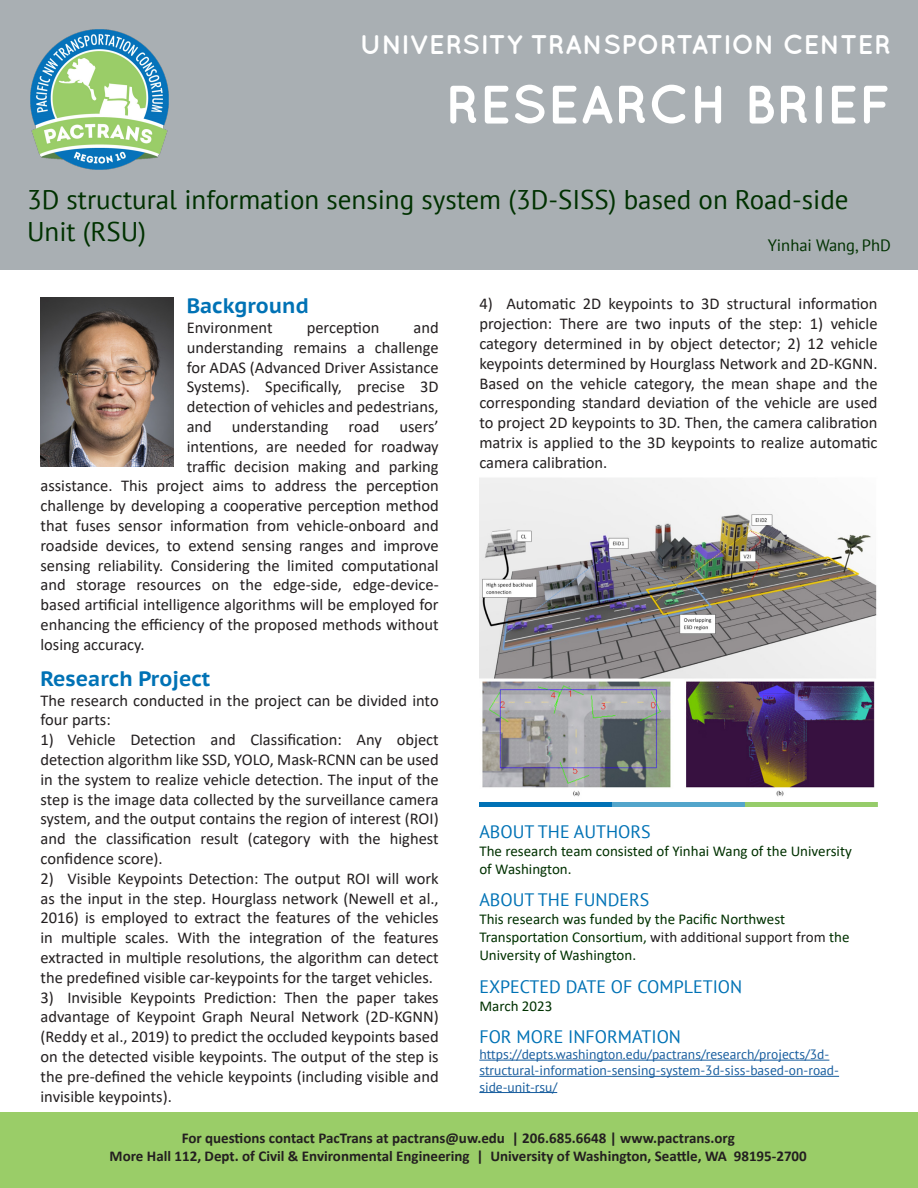
<style>
.page{position:relative;width:918px;height:1188px;background:#fff}
.page>*{position:absolute;margin:0;border:0;box-sizing:border-box;transform-origin:0 0}
.t1{font:700 54px "Quicksand";color:#fff}
.t2{font:27px/32.4px "PT Sans";color:#003100}
.t3{font:700 27px "Quicksand";color:#fff}
.t4{font:700 21px "PT Sans Caption";color:#0072b5}
.t5{font:18px "PT Sans";color:#0072b5}
.t6{font:16.5px/19.8px "Calibri";color:#231f20;text-align:justify}
.t7{font:16.5px "PT Sans";color:#003100}
.t8{font:15px/18px "Calibri";color:#003100}
.t9{font:700 15px "Calibri";color:#231f20}
.t10{font:13.5px/16.2px "PT Sans";color:#175d9e}
.s1{color:#231f20}
</style>
<div class="page">
<div style="left:0;top:1113px;width:918px;height:75px;background:#9acd68"></div>
<div style="left:0;top:0;width:918px;height:270px;background:#a9afb3"></div>
<img style="left:30px;top:29px;width:139px;height:141px">
<hr style="left:479px;top:1060px;width:350px;height:1px;background:#175d9e">
<hr style="left:479px;top:1076px;width:360px;height:1px;background:#175d9e">
<hr style="left:479px;top:1092px;width:78px;height:1px;background:#175d9e">
<img style="left:479px;top:478px;width:399px;height:328px">
<img style="left:40px;top:297px;width:133px;height:170px">
<p class="t3" style="left:360px;top:28px;width:533px">UNIVERSITY TRANSPORTATION CENTER</p>
<p class="t1" style="left:445px;top:72px;width:447px">RESEARCH BRIEF</p>
<p class="t2" style="left:27px;top:182px;width:823px">3D structural information sensing system (3D-SISS) based on Road-side<br>Unit (RSU)</p>
<p class="t7" style="left:768px;top:235px;width:125px">Yinhai Wang, PhD</p>
<p class="t4" style="left:187px;top:292px;width:124px">Background</p>
<p class="t6" style="left:187px;top:317px;width:87px">Environment</p>
<p class="t6" style="left:307px;top:317px;width:74px">perception</p>
<p class="t6" style="left:414px;top:317px;width:27px">and</p>
<p class="t6" style="left:187px;top:337px;width:254px">understanding remains a challenge</p>
<p class="t6" style="left:187px;top:357px;width:254px">for ADAS (Advanced Driver Assistance</p>
<p class="t6" style="left:187px;top:377px;width:254px">Systems). Specifically, precise 3D</p>
<p class="t6" style="left:187px;top:396px;width:254px">detection of vehicles and pedestrians,</p>
<p class="t6" style="left:187px;top:416px;width:254px">and understanding road users’</p>
<p class="t6" style="left:187px;top:436px;width:254px">intentions, are needed for roadway</p>
<p class="t6" style="left:187px;top:456px;width:254px">traffic decision making and parking</p>
<p class="t6" style="left:40px;top:476px;width:400px">assistance. This project aims to address the perception</p>
<p class="t6" style="left:40px;top:495px;width:400px">challenge by developing a cooperative perception method</p>
<p class="t6" style="left:40px;top:515px;width:400px">that fuses sensor information from vehicle-onboard and</p>
<p class="t6" style="left:40px;top:535px;width:400px">roadside devices, to extend sensing ranges and improve</p>
<p class="t6" style="left:40px;top:555px;width:400px">sensing reliability. Considering the limited computational</p>
<p class="t6" style="left:40px;top:575px;width:400px">and storage resources on the edge-side, edge-device-</p>
<p class="t6" style="left:40px;top:594px;width:400px">based artificial intelligence algorithms will be employed for</p>
<p class="t6" style="left:40px;top:614px;width:400px">enhancing the efficiency of the proposed methods without</p>
<p class="t6" style="left:40px;top:634px;width:106px">losing accuracy.</p>
<p class="t4" style="left:40px;top:664px;width:171px">Research Project</p>
<p class="t6" style="left:40px;top:690px;width:400px">The research conducted in the project can be divided into four parts:</p>
<p class="t6" style="left:40px;top:729px;width:400px">1) Vehicle Detection and Classification: Any object detection algorithm like SSD, YOLO, Mask-RCNN can be used in the system to realize vehicle detection. The input of the step is the image data collected by the surveillance camera system, and the output contains the region of interest (ROI) and the classification result (category with the highest confidence score).</p>
<p class="t6" style="left:40px;top:868px;width:400px">2) Visible Keypoints Detection: The output ROI will work as the input in the step. Hourglass network (Newell et al., 2016) is employed to extract the features of the vehicles in multiple scales. With the integration of the features extracted in multiple resolutions, the algorithm can detect the predefined visible car-keypoints for the target vehicles.</p>
<p class="t6" style="left:40px;top:987px;width:400px">3) Invisible Keypoints Prediction: Then the paper takes advantage of Keypoint Graph Neural Network (2D-KGNN) (Reddy et al., 2019) to predict the occluded keypoints based on the detected visible keypoints. The output of the step is the pre-defined the vehicle keypoints (including visible and invisible keypoints).</p>
<p class="t6" style="left:479px;top:294px;width:400px">4) Automatic 2D keypoints to 3D structural information projection: There are two inputs of the step: 1) vehicle category determined in by object detector; 2) 12 vehicle keypoints determined by Hourglass Network and 2D-KGNN.<br>Based on the vehicle category, the mean shape and the corresponding standard deviation of the vehicle are used to project 2D keypoints to 3D. Then, the camera calibration matrix is applied to the 3D keypoints to realize automatic camera calibration.</p>
<p class="t5" style="left:479px;top:820px;width:173px">ABOUT THE AUTHORS</p>
<p class="t8" style="left:479px;top:841px;width:374px">The research team consisted of Yinhai Wang of the University of Washington.</p>
<p class="t5" style="left:479px;top:888px;width:171px">ABOUT THE FUNDERS</p>
<p class="t8" style="left:479px;top:910px;width:372px">This research was funded by the Pacific Northwest<br>Transportation Consortium, <span class="s1">with additional support from</span> the<br>University of Washington.</p>
<p class="t5" style="left:479px;top:975px;width:265px">EXPECTED DATE OF COMPLETION</p>
<p class="t8" style="left:479px;top:996px;width:75px">March 2023</p>
<p class="t5" style="left:479px;top:1025px;width:203px">FOR MORE INFORMATION</p>
<p class="t10" style="left:479px;top:1046px;width:361px">https://depts.washington.edu/pactrans/research/projects/3d&shy;structural-information-sensing-system-3d-siss-based-on-road&shy;side-unit-rsu/</p>
<p class="t9" style="left:182px;top:1127px;width:555px">For questions contact PacTrans at pactrans@uw.edu | 206.685.6648 | www.pactrans.org</p>
<p class="t9" style="left:110px;top:1145px;width:699px">More Hall 112, Dept. of Civil &amp; Environmental Engineering | University of Washington, Seattle, WA 98195-2700</p>
</div>
